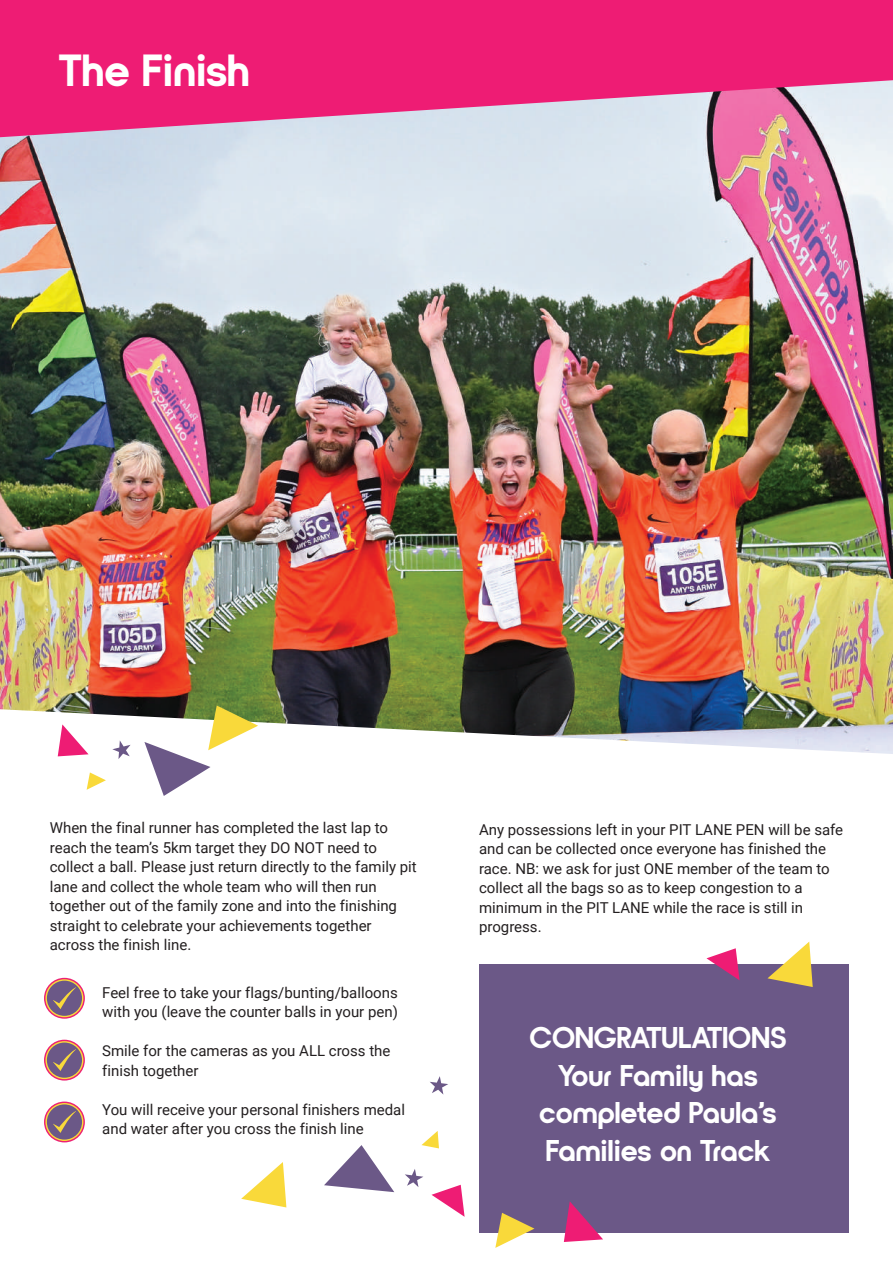
<style>
.page{position:relative;width:893px;height:1263px;background:#fff}
.page>*{position:absolute;margin:0;border:0;box-sizing:border-box;transform-origin:0 0}
.t1{font:700 45px "Nordique Pro";color:#fff}
.t2{font:700 30px/37.5px "Nordique Pro";color:#fff;text-align:center}
.t3{font:15px/19.5px "Roboto";color:#231f20}
</style>
<div class="page">
<img style="left:0;top:137px;width:893px;height:617px">
<svg style="left:0;top:0;width:893px;height:137px;background:#e94089"></svg>
<svg style="left:58px;top:724px;width:31px;height:32px"></svg>
<svg style="left:87px;top:772px;width:19px;height:18px"></svg>
<svg style="left:144px;top:705px;width:114px;height:91px"></svg>
<svg style="left:112px;top:740px;width:19px;height:19px"></svg>
<svg style="left:44px;top:978px;width:41px;height:41px"></svg>
<svg style="left:45px;top:979px;width:38px;height:38px"></svg>
<div style="left:47px;top:981px;width:35px;height:35px;background:#6b5887;border-radius:50%"></div>
<svg style="left:53px;top:987px;width:23px;height:22px"></svg>
<svg style="left:44px;top:1040px;width:41px;height:40px"></svg>
<svg style="left:45px;top:1041px;width:38px;height:38px"></svg>
<div style="left:47px;top:1042px;width:35px;height:36px;background:#6b5887;border-radius:50%"></div>
<svg style="left:53px;top:1049px;width:23px;height:22px"></svg>
<svg style="left:44px;top:1101px;width:41px;height:41px"></svg>
<svg style="left:45px;top:1103px;width:38px;height:38px"></svg>
<div style="left:47px;top:1104px;width:35px;height:35px;background:#6b5887;border-radius:50%"></div>
<svg style="left:53px;top:1111px;width:23px;height:22px"></svg>
<div style="left:479px;top:964px;width:369px;height:268px;background:#6b5887"></div>
<svg style="left:324px;top:1145px;width:70px;height:47px"></svg>
<svg style="left:431px;top:1185px;width:34px;height:32px"></svg>
<svg style="left:421px;top:1131px;width:18px;height:17px"></svg>
<svg style="left:241px;top:1162px;width:45px;height:45px"></svg>
<svg style="left:405px;top:1169px;width:18px;height:18px"></svg>
<svg style="left:430px;top:1076px;width:18px;height:18px"></svg>
<svg style="left:767px;top:941px;width:46px;height:46px"></svg>
<svg style="left:706px;top:948px;width:34px;height:32px"></svg>
<svg style="left:564px;top:1201px;width:39px;height:41px"></svg>
<svg style="left:495px;top:1213px;width:39px;height:35px"></svg>
<h1 class="t1" style="left:59px;top:44px;width:192px">The Finish</h1>
<p class="t3" style="left:50px;top:817px;width:369px">When the final runner has completed the last lap to reach the team’s 5km target they DO NOT need to collect a ball. Please just return directly to the family pit lane and collect the whole team who will then run together out of the family zone and into the finishing straight to celebrate your achievements together across the finish line.</p>
<p class="t3" style="left:102px;top:982px;width:297px">Feel free to take your flags/bunting/balloons with you (leave the counter balls in your pen)</p>
<p class="t3" style="left:102px;top:1041px;width:290px">Smile for the cameras as you ALL cross the finish together</p>
<p class="t3" style="left:102px;top:1099px;width:304px">You will receive your personal finishers medal and water after you cross the finish line</p>
<p class="t3" style="left:479px;top:819px;width:366px">Any possessions left in your PIT LANE PEN will be safe and can be collected once everyone has finished the race. NB: we ask for just ONE member of the team to collect all the bags so as to keep congestion to a minimum in the PIT LANE while the race is still in progress.</p>
<h2 class="t2" style="left:529px;top:1019px;width:259px">CONGRATULATIONS<br>Your Family has completed Paula’s<br>Families on Track</h2>
</div>
